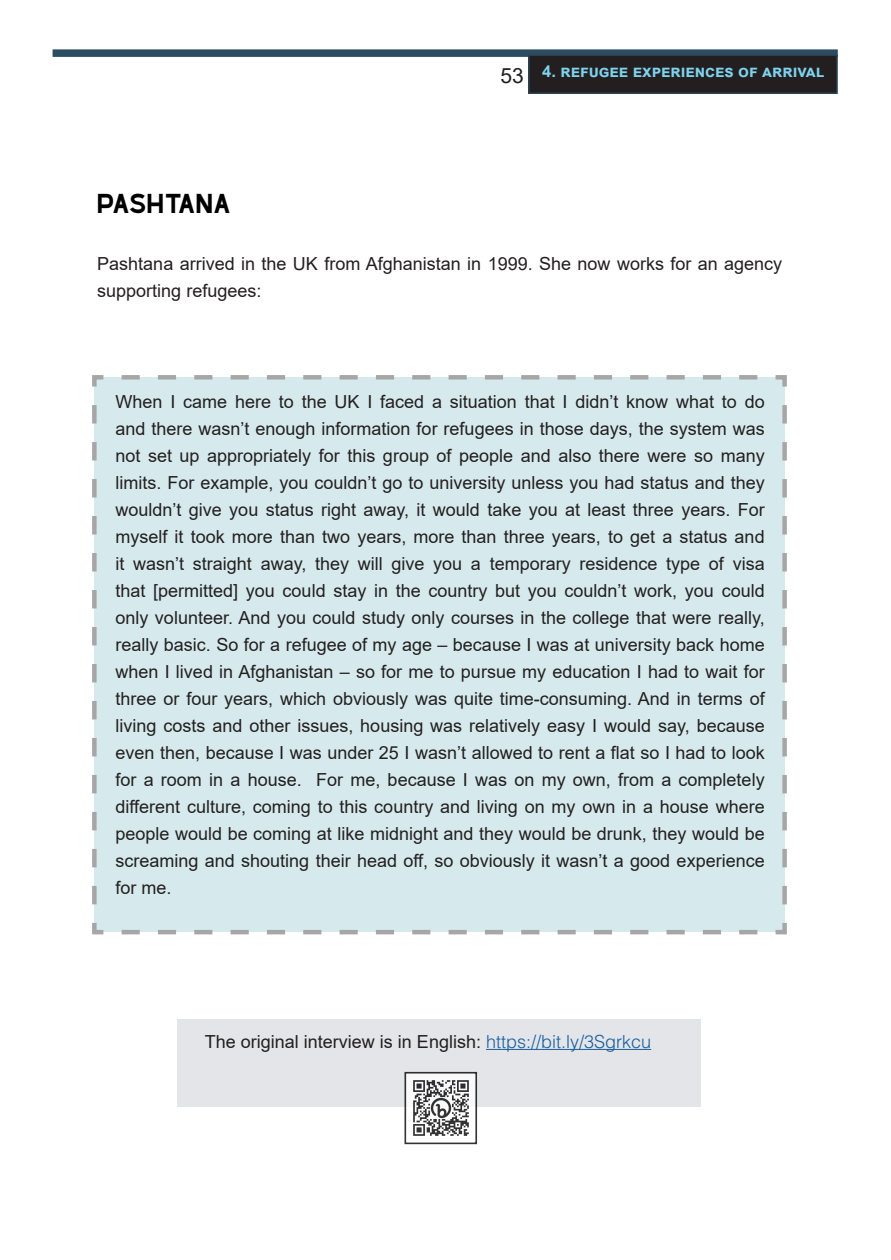
<style>
.page{position:relative;width:891px;height:1260px;background:#fff}
.page>*{position:absolute;margin:0;border:0;box-sizing:border-box;transform-origin:0 0}
.t1{font:24px "Alyssum Sans";letter-spacing:-.04em;color:#000001}
.t2{font:18px/27px "Arial";color:#231f20}
.t3{font:700 16.5px "Arial";color:#7fd3ed}
.s1{font-weight:400;font-size:21px;color:#231f20}
.s2{font-family:"Helvetica LT Std";font-weight:300;color:#175d9e}
</style>
<div class="page">
<div style="left:53px;top:49px;width:784px;height:8px;background:#2c4d61"></div>
<div style="left:529px;top:55px;width:308px;height:38px;background:#231f20"></div>
<div style="left:528px;top:54px;width:309px;height:40px;border:2px solid #2b4557"></div>
<div style="left:92px;top:375px;width:695px;height:560px;background:#d6eaed"></div>
<div style="left:178px;top:1019px;width:523px;height:88px;background:#e3e5e8"></div>
<hr style="left:486px;top:1048px;width:165px;height:1px;background:#175d9e">
<img style="left:407px;top:1074px;width:67px;height:62px">
<div style="left:404px;top:1071px;width:73px;height:73px;border:2px solid #000002"></div>
<h1 class="t1" style="left:97px;top:188px;width:136px">PASHTANA</h1>
<p class="t3" style="left:500px;top:60px;width:325px"><span class="s1">53</span> 4. refugee experiences of arrival</p>
<p class="t2" style="left:97px;top:250px;width:686px">Pashtana arrived in the UK from Afghanistan in 1999. She now works for an agency supporting refugees:</p>
<p class="t2" style="left:115px;top:387px;width:651px;text-align:justify">When I came here to the UK I faced a situation that I didn’t know what to do and there wasn’t enough information for refugees in those days, the system was not set up appropriately for this group of people and also there were so many limits. For example, you couldn’t go to university unless you had status and they wouldn’t give you status right away, it would take you at least three years. For myself it took more than two years, more than three years, to get a status and it wasn’t straight away, they will give you a temporary residence type of visa that [permitted] you could stay in the country but you couldn’t work, you could only volunteer. And you could study only courses in the college that were really, really basic. So for a refugee of my age – because I was at university back home when I lived in Afghanistan – so for me to pursue my education I had to wait for three or four years, which obviously was quite time-consuming. And in terms of living costs and other issues, housing was relatively easy I would say, because even then, because I was under 25 I wasn’t allowed to rent a flat so I had to look for a room in a house. For me, because I was on my own, from a completely different culture, coming to this country and living on my own in a house where people would be coming at like midnight and they would be drunk, they would be screaming and shouting their head off, so obviously it wasn’t a good experience for me.</p>
<p class="t2" style="left:205px;top:1027px;width:448px">The original interview is in English: <span class="s2">https://bit.ly/3Sgrkcu</span></p>
</div>
